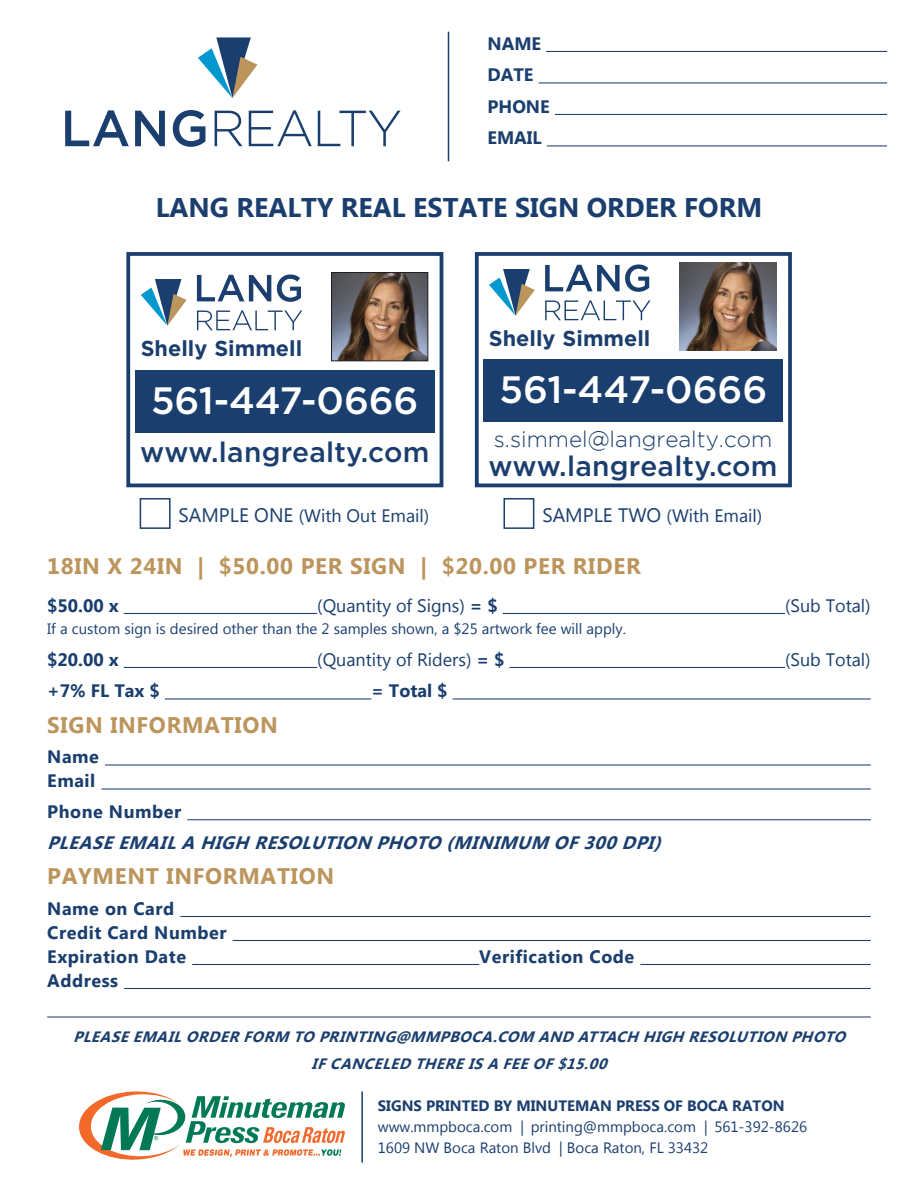
<style>
.page{position:relative;width:918px;height:1188px;background:#fff}
.page>*{position:absolute;margin:0;border:0;box-sizing:border-box;transform-origin:0 0}
.t1{font:500 38.1px "Gotham";letter-spacing:-.005em;color:#fff}
.t2{font:500 28.05px "Gotham";letter-spacing:.01em;color:#1a3e6e}
.t3{font:700 27px "Microsoft Tai Le";color:#1a3e6e}
.t4{font:700 22.5px "Microsoft Tai Le";letter-spacing:.03em;color:#bc955d}
.t5{font:300 22.35px "Gotham";color:#1a3e6e}
.t6{font:700 21.6px "Gotham";color:#1a3e6e}
.t7{font:700 18px "Microsoft Tai Le";letter-spacing:.03em;color:#1a3e6e}
.t8{font:18px "Microsoft Tai Le";color:#1a3e6e}
.t9{font:italic 700 18px "Microsoft Tai Le";color:#1a3e6e}
.t10{font:15px "Microsoft Tai Le";color:#1a3e6e}
.t11{font:italic 700 15px "Microsoft Tai Le";color:#1a3e6e}
.t12{font:700 15px "Microsoft Tai Le";color:#1a3e6e}
.s1{font-size:19.5px}
.s2{font-weight:700}
</style>
<div class="page">
<svg style="left:198px;top:37px;width:59px;height:61px"></svg>
<svg style="left:65px;top:110px;width:64px;height:36px"></svg>
<svg style="left:135px;top:111px;width:30px;height:35px"></svg>
<svg style="left:173px;top:110px;width:32px;height:37px"></svg>
<svg style="left:215px;top:111px;width:27px;height:35px"></svg>
<svg style="left:249px;top:110px;width:63px;height:36px"></svg>
<svg style="left:318px;top:111px;width:83px;height:35px"></svg>
<hr style="left:448px;top:32px;width:1px;height:129px;background:#1a3e6e">
<hr style="left:546px;top:51px;width:341px;height:1px;background:#1a3e6e">
<hr style="left:539px;top:82px;width:348px;height:1px;background:#1a3e6e">
<hr style="left:555px;top:114px;width:332px;height:1px;background:#1a3e6e">
<hr style="left:547px;top:145px;width:340px;height:1px;background:#1a3e6e">
<hr style="left:124px;top:613px;width:193px;height:1px;background:#1a3e6e">
<hr style="left:503px;top:613px;width:282px;height:1px;background:#1a3e6e">
<hr style="left:124px;top:667px;width:193px;height:1px;background:#1a3e6e">
<hr style="left:510px;top:667px;width:275px;height:1px;background:#1a3e6e">
<hr style="left:165px;top:698px;width:206px;height:2px;background:#1a3e6e">
<hr style="left:453px;top:698px;width:418px;height:2px;background:#1a3e6e">
<hr style="left:105px;top:764px;width:766px;height:2px;background:#1a3e6e">
<hr style="left:101px;top:788px;width:770px;height:2px;background:#1a3e6e">
<hr style="left:187px;top:819px;width:684px;height:1px;background:#1a3e6e">
<hr style="left:180px;top:916px;width:691px;height:1px;background:#1a3e6e">
<hr style="left:233px;top:940px;width:638px;height:1px;background:#1a3e6e">
<hr style="left:192px;top:964px;width:287px;height:1px;background:#1a3e6e">
<hr style="left:640px;top:964px;width:231px;height:1px;background:#1a3e6e">
<hr style="left:124px;top:988px;width:747px;height:1px;background:#1a3e6e">
<hr style="left:47px;top:1016px;width:824px;height:2px;background:#1a3e6e">
<svg style="left:79px;top:1091px;width:266px;height:69px"></svg>
<hr style="left:361px;top:1091px;width:2px;height:72px;background:#1a3e6e">
<div style="left:135px;top:370px;width:300px;height:62px;background:#1a3e6e"></div>
<div style="left:126px;top:252px;width:317px;height:235px;border:4px solid #1a3e6e"></div>
<img style="left:333px;top:274px;width:93px;height:85px">
<div style="left:331px;top:272px;width:97px;height:89px;border:1px solid #231f20"></div>
<svg style="left:197px;top:275px;width:74px;height:26px"></svg>
<svg style="left:277px;top:275px;width:24px;height:27px"></svg>
<svg style="left:197px;top:310px;width:105px;height:20px"></svg>
<svg style="left:141px;top:279px;width:46px;height:47px"></svg>
<div style="left:484px;top:359px;width:299px;height:63px;background:#1a3e6e"></div>
<div style="left:475px;top:252px;width:317px;height:235px;border:4px solid #1a3e6e"></div>
<img style="left:680px;top:263px;width:96px;height:88px">
<svg style="left:545px;top:264px;width:104px;height:28px"></svg>
<svg style="left:545px;top:300px;width:105px;height:20px"></svg>
<svg style="left:489px;top:269px;width:46px;height:47px"></svg>
<div style="left:140px;top:498px;width:31px;height:31px;border:2px solid #1a3e6e"></div>
<div style="left:504px;top:498px;width:30px;height:31px;border:2px solid #1a3e6e"></div>
<p class="t7" style="left:488px;top:33px;width:55px">NAME</p>
<p class="t7" style="left:488px;top:65px;width:48px">DATE</p>
<p class="t7" style="left:488px;top:96px;width:64px">PHONE</p>
<p class="t7" style="left:488px;top:128px;width:56px">EMAIL</p>
<p class="t3" style="left:156px;top:192px;width:608px">LANG REALTY REAL ESTATE SIGN ORDER FORM</p>
<p class="t6" style="left:141px;top:334px;width:163px">Shelly Simmell</p>
<p class="t1" style="left:151px;top:375px;width:269px">561-447-0666</p>
<p class="t2" style="left:140px;top:433px;width:291px">www.langrealty.com</p>
<p class="t6" style="left:489px;top:324px;width:163px">Shelly Simmell</p>
<p class="t1" style="left:499px;top:365px;width:269px">561-447-0666</p>
<p class="t5" style="left:494px;top:427px;width:280px">s.simmel@langrealty.com</p>
<p class="t2" style="left:488px;top:448px;width:291px">www.langrealty.com</p>
<p class="t8" style="left:179px;top:505px;width:252px"><span class="s1">SAMPLE ONE</span> (With Out Email)</p>
<p class="t8" style="left:542px;top:505px;width:221px"><span class="s1">SAMPLE TWO</span> (With Email)</p>
<p class="t4" style="left:47px;top:553px;width:595px">18IN X 24IN | $50.00 PER SIGN | $20.00 PER RIDER</p>
<p class="t7" style="left:47px;top:595px;width:73px">$50.00 x</p>
<p class="t8" style="left:317px;top:595px;width:182px">(Quantity of Signs) <span class="s2">= $</span></p>
<p class="t8" style="left:785px;top:595px;width:87px">(Sub Total)</p>
<p class="t10" style="left:47px;top:621px;width:580px">If a custom sign is desired other than the 2 samples shown, a $25 artwork fee will apply.</p>
<p class="t7" style="left:47px;top:649px;width:73px">$20.00 x</p>
<p class="t8" style="left:317px;top:649px;width:189px">(Quantity of Riders) <span class="s2">= $</span></p>
<p class="t8" style="left:785px;top:649px;width:87px">(Sub Total)</p>
<p class="t7" style="left:47px;top:681px;width:114px">+7% FL Tax $</p>
<p class="t7" style="left:371px;top:681px;width:78px">= Total $</p>
<p class="t4" style="left:47px;top:712px;width:232px">SIGN INFORMATION</p>
<p class="t7" style="left:47px;top:747px;width:53px">Name</p>
<p class="t7" style="left:47px;top:771px;width:50px">Email</p>
<p class="t7" style="left:47px;top:802px;width:136px">Phone Number</p>
<p class="t9" style="left:47px;top:832px;width:622px">PLEASEEMAILA HIGH RESOLUTION PHOTO (MINIMUM OF300DPI)</p>
<p class="t4" style="left:47px;top:863px;width:288px">PAYMENT INFORMATION</p>
<p class="t7" style="left:47px;top:898px;width:129px">Name on Card</p>
<p class="t7" style="left:47px;top:922px;width:181px">Credit Card Number</p>
<p class="t7" style="left:47px;top:946px;width:140px">Expiration Date</p>
<p class="t7" style="left:479px;top:946px;width:157px">Verification Code</p>
<p class="t7" style="left:47px;top:970px;width:72px">Address</p>
<p class="t11" style="left:73px;top:1029px;width:779px">PLEASEEMAILORDERFORM TO PRINTING@MMPBOCA.COM AND ATTACH HIGH RESOLUTION PHOTO</p>
<p class="t11" style="left:312px;top:1056px;width:302px">IFCANCELED THEREISA FEEOF$15.00</p>
<p class="t12" style="left:378px;top:1097px;width:408px">SIGNS PRINTED BY MINUTEMAN PRESS OF BOCA RATON</p>
<p class="t10" style="left:378px;top:1118px;width:431px">www.mmpboca.com | printing@mmpboca.com | 561-392-8626</p>
<p class="t10" style="left:378px;top:1139px;width:332px">1609 NW Boca Raton Blvd | Boca Raton, FL 33432</p>
</div>
